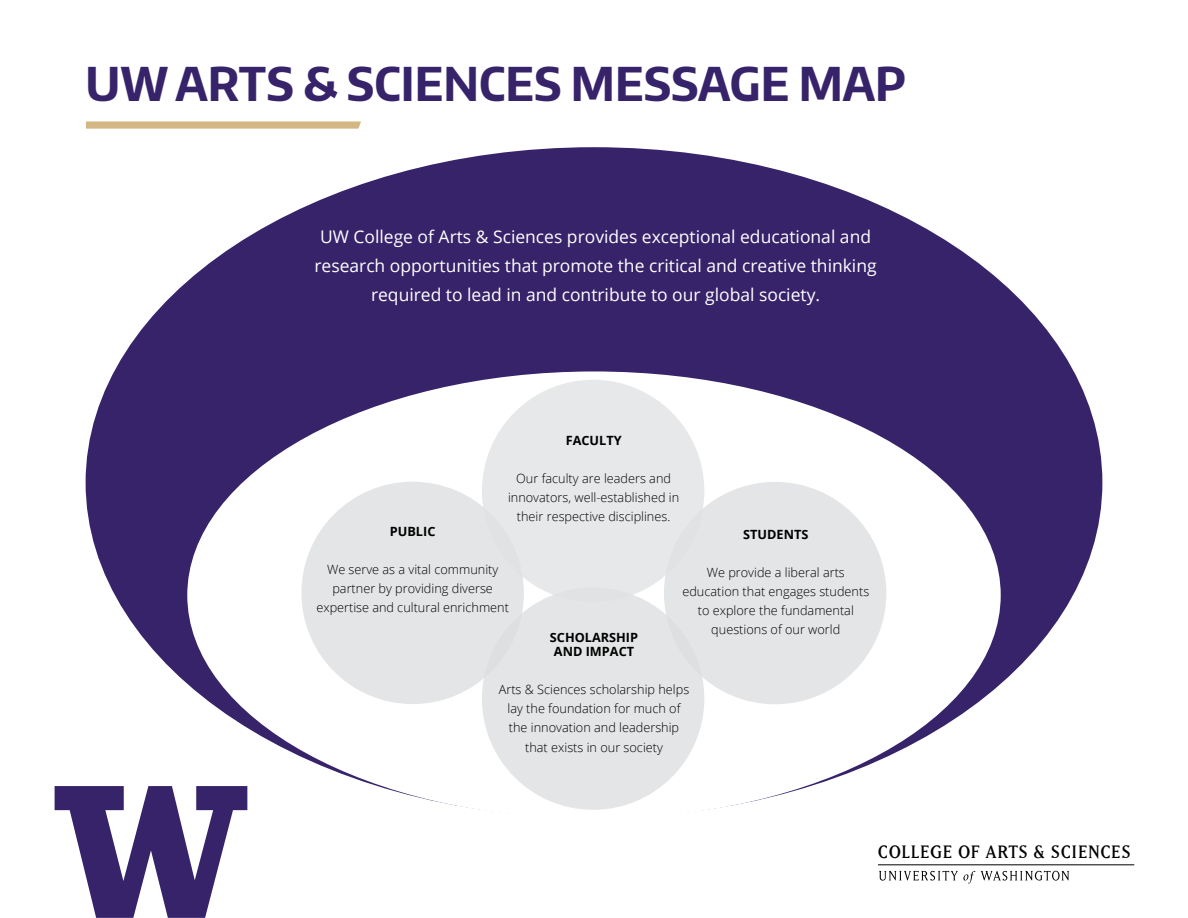
<style>
.page{position:relative;width:1188px;height:918px;background:#fff}
.page>*{position:absolute;margin:0;border:0;box-sizing:border-box;transform-origin:0 0}
.t1{font:700 46.5px "Encode Sans Narrow";color:#37236a}
.t2{font:17.7px "Matrix II Reg";letter-spacing:.05em;color:#000}
.t3{font:17.4px/29.1px "Open Sans";color:#fff;text-align:center}
.t4{font:300 12.75px/19px "Open Sans";color:#000;text-align:center}
.t5{font:700 12.75px/14.1px "Open Sans";color:#000;text-align:center}
</style>
<div class="page">
<div style="left:86px;top:147px;width:1016px;height:671px;background:#37236a;border-radius:50%"></div>
<div style="left:187px;top:371px;width:814px;height:448px;background:#fff;border-radius:50%"></div>
<div style="left:482px;top:587px;width:222px;height:223px;background:#e4e5e6;border-radius:50%"></div>
<div style="left:664px;top:482px;width:222px;height:222px;background:#e4e5e6;border-radius:50%"></div>
<div style="left:301px;top:482px;width:223px;height:222px;background:#e4e5e6;border-radius:50%"></div>
<div style="left:482px;top:380px;width:222px;height:222px;background:#e7e8e9;border-radius:50%"></div>
<svg style="left:86px;top:121px;width:275px;height:8px;background:#d7bf92"></svg>
<svg style="left:55px;top:786px;width:192px;height:132px"></svg>
<svg style="left:879px;top:871px;width:190px;height:13px"></svg>
<hr style="left:878px;top:864px;width:256px;height:1px;background:#000">
<h1 class="t1" style="left:86px;top:53px;width:822px">UW ARTS &amp; SCIENCES MESSAGE MAP</h1>
<h3 class="t3" style="left:314px;top:221px;width:564px">UW College of Arts &amp; Sciences provides exceptional educational and research opportunities that promote the critical and creative thinking required to lead in and contribute to our global society.</h3>
<p class="t5" style="left:566px;top:433px;width:57px">FACULTY</p>
<p class="t4" style="left:508px;top:469px;width:173px">Our faculty are leaders and innovators, well-established in their respective disciplines.</p>
<p class="t5" style="left:390px;top:524px;width:47px">PUBLIC</p>
<p class="t4" style="left:316px;top:560px;width:194px">We serve as a vital community partner by providing diverse expertise and cultural enrichment</p>
<p class="t5" style="left:743px;top:527px;width:67px">STUDENTS</p>
<p class="t4" style="left:682px;top:562px;width:188px">We provide a liberal arts education that engages students to explore the fundamental questions of our world</p>
<p class="t5" style="left:550px;top:630px;width:90px">SCHOLARSHIP<br>AND IMPACT</p>
<p class="t4" style="left:499px;top:680px;width:192px">Arts &amp; Sciences scholarship helps lay the foundation for much of the innovation and leadership that exists in our society</p>
<h2 class="t2" style="left:878px;top:841px;width:254px">COLLEGE OF ARTS &amp; SCIENCES</h2>
</div>
